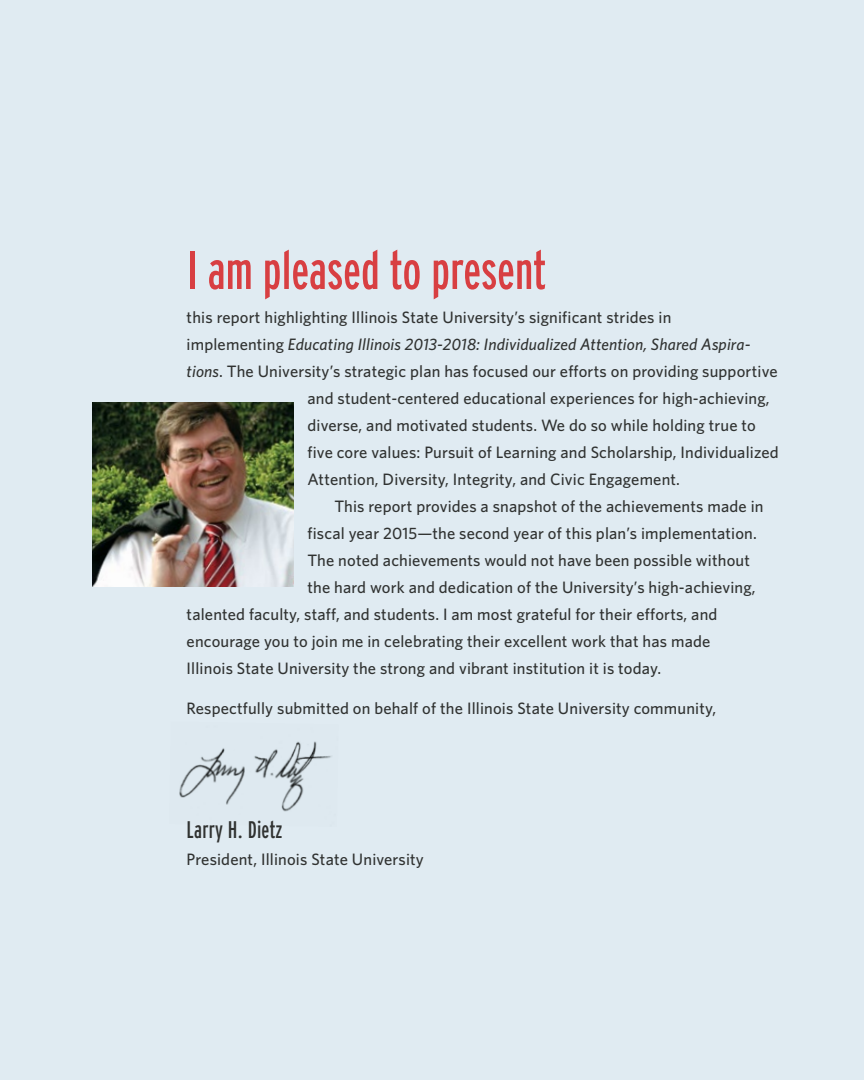
<style>
.page{position:relative;width:864px;height:1080px;background:#e0ebf2}
.page>*{position:absolute;margin:0;border:0;box-sizing:border-box;transform-origin:0 0}
.t1{font:extra-condensed 54px "Interstate";color:#d83f42}
.t2{font:extra-condensed 24px "Interstate";letter-spacing:.01em;color:#303231}
.t3{font:500 16.5px "Whitney";letter-spacing:.01em;color:#303231}
.t4{font:italic 500 16.5px "Whitney";letter-spacing:.01em;color:#303231}
.s1{font-style:normal}
.s2{font-style:italic}
</style>
<div class="page">
<hr style="left:863px;top:0;width:1px;height:200px;background:#e1e2e1">
<img style="left:92px;top:402px;width:202px;height:185px">
<img style="left:179px;top:741px;width:153px;height:71px">
<h1 class="t1" style="left:187px;top:240px;width:361px">I am pleased to present</h1>
<p class="t3" style="left:187px;top:307px;width:486px">this report highlighting Illinois State University’s significant strides in</p>
<p class="t4" style="left:187px;top:334px;width:565px"><span class="s1">implementing</span> Educating Illinois 2013-2018: Individualized Attention, Shared Aspira-</p>
<p class="t3" style="left:187px;top:361px;width:592px"><span class="s2">tions</span>. The University’s strategic plan has focused our efforts on providing supportive</p>
<p class="t3" style="left:308px;top:388px;width:464px">and student-centered educational experiences for high-achieving,</p>
<p class="t3" style="left:308px;top:415px;width:450px">diverse, and motivated students. We do so while holding true to</p>
<p class="t3" style="left:308px;top:442px;width:473px">five core values: Pursuit of Learning and Scholarship, Individualized</p>
<p class="t3" style="left:308px;top:469px;width:374px">Attention, Diversity, Integrity, and Civic Engagement.</p>
<p class="t3" style="left:334px;top:496px;width:431px">This report provides a snapshot of the achievements made in</p>
<p class="t3" style="left:308px;top:523px;width:451px">fiscal year 2015—the second year of this plan’s implementation.</p>
<p class="t3" style="left:308px;top:550px;width:444px">The noted achievements would not have been possible without</p>
<p class="t3" style="left:308px;top:577px;width:450px">the hard work and dedication of the University’s high-achieving,</p>
<p class="t3" style="left:187px;top:604px;width:532px">talented faculty, staff, and students. I am most grateful for their efforts, and</p>
<p class="t3" style="left:187px;top:631px;width:525px">encourage you to join me in celebrating their excellent work that has made</p>
<p class="t3" style="left:187px;top:658px;width:476px">Illinois State University the strong and vibrant institution it is today.</p>
<p class="t3" style="left:187px;top:698px;width:531px">Respectfully submitted on behalf of the Illinois State University community,</p>
<h2 class="t2" style="left:187px;top:816px;width:98px">Larry H. Dietz</h2>
<p class="t3" style="left:187px;top:849px;width:239px">President, Illinois State University</p>
</div>
